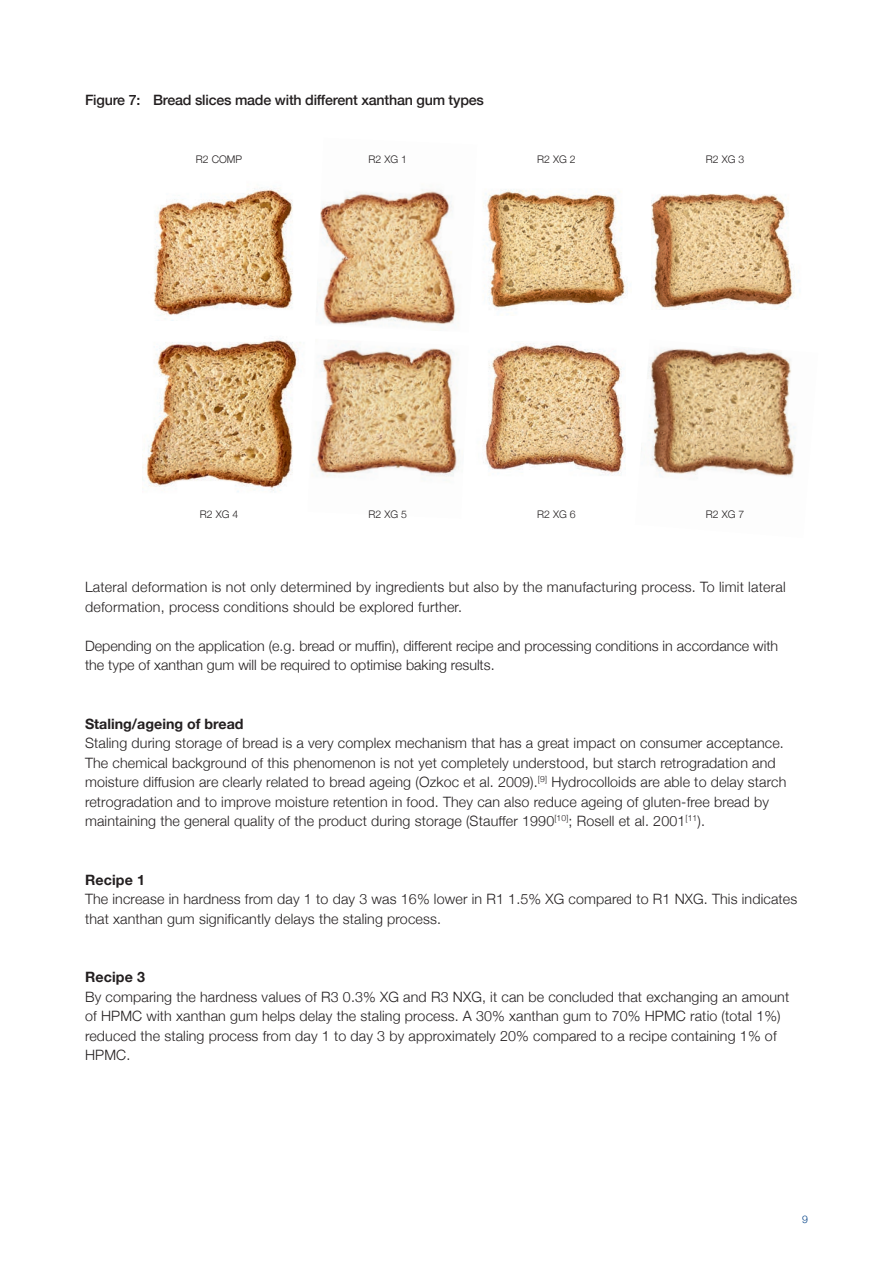
<style>
.page{position:relative;width:893px;height:1263px;background:#fff}
.page>*{position:absolute;margin:0;border:0;box-sizing:border-box;transform-origin:0 0}
.t1{font:300 14.25px/19.5px "Helvetica Neue";letter-spacing:.01em;color:#231f20}
.t2{font:500 14.25px "Helvetica Neue";letter-spacing:-.015em;color:#231f20}
.t3{font:700 14.25px "Helvetica Neue";color:#231f20}
.t4{font:300 10.5px "Helvetica Neue";color:#231f20}
.t5{font:300 10.5px "Helvetica Neue";color:#014086}
</style>
<div class="page">
<img style="left:641px;top:348px;width:155px;height:129px">
<img style="left:485px;top:189px;width:143px;height:121px">
<img style="left:651px;top:194px;width:144px;height:115px">
<img style="left:483px;top:343px;width:143px;height:133px">
<img style="left:143px;top:338px;width:156px;height:154px">
<img style="left:153px;top:188px;width:140px;height:131px">
<img style="left:313px;top:345px;width:147px;height:132px">
<img style="left:320px;top:189px;width:138px;height:141px">
<p class="t2" style="left:85px;top:91px;width:400px">Figure 7: Bread slices made with different xanthan gum types</p>
<p class="t4" style="left:196px;top:153px;width:48px">R2 COMP</p>
<p class="t4" style="left:369px;top:153px;width:40px">R2 XG 1</p>
<p class="t4" style="left:537px;top:153px;width:40px">R2 XG 2</p>
<p class="t4" style="left:706px;top:153px;width:40px">R2 XG 3</p>
<p class="t4" style="left:200px;top:508px;width:40px">R2 XG 4</p>
<p class="t4" style="left:369px;top:508px;width:40px">R2 XG 5</p>
<p class="t4" style="left:537px;top:508px;width:40px">R2 XG 6</p>
<p class="t4" style="left:706px;top:508px;width:40px">R2 XG 7</p>
<p class="t1" style="left:85px;top:577px;width:702px">Lateral deformation is not only determined by ingredients but also by the manufacturing process. To limit lateral deformation, process conditions should be explored further.</p>
<p class="t1" style="left:85px;top:635px;width:695px">Depending on the application (e.g. bread or muffin), different recipe and processing conditions in accordance with the type of xanthan gum will be required to optimise baking results.</p>
<p class="t3" style="left:85px;top:715px;width:160px">Staling/ageing of bread</p>
<p class="t1" style="left:85px;top:733px;width:703px">Staling during storage of bread is a very complex mechanism that has a great impact on consumer acceptance.<br>The chemical background of this phenomenon is not yet completely understood, but starch retrogradation and moisture diffusion are clearly related to bread ageing (Ozkoc et al. 2009).<sup>[9]</sup> Hydrocolloids are able to delay starch retrogradation and to improve moisture retention in food. They can also reduce ageing of gluten-free bread by maintaining the general quality of the product during storage (Stauffer 1990<sup>[10]</sup>; Rosell et al. 2001<sup>[11</sup>).</p>
<p class="t3" style="left:85px;top:871px;width:62px">Recipe 1</p>
<p class="t1" style="left:85px;top:889px;width:714px">The increase in hardness from day 1 to day 3 was 16% lower in R1 1.5% XG compared to R1 NXG. This indicates that xanthan gum significantly delays the staling process.</p>
<p class="t3" style="left:85px;top:968px;width:62px">Recipe 3</p>
<p class="t1" style="left:85px;top:986px;width:706px">By comparing the hardness values of R3 0.3% XG and R3 NXG, it can be concluded that exchanging an amount of HPMC with xanthan gum helps delay the staling process. A 30% xanthan gum to 70% HPMC ratio (total 1%) reduced the staling process from day 1 to day 3 by approximately 20% compared to a recipe containing 1% of HPMC.</p>
<p class="t5" style="left:802px;top:1213px;width:7px">9</p>
</div>
